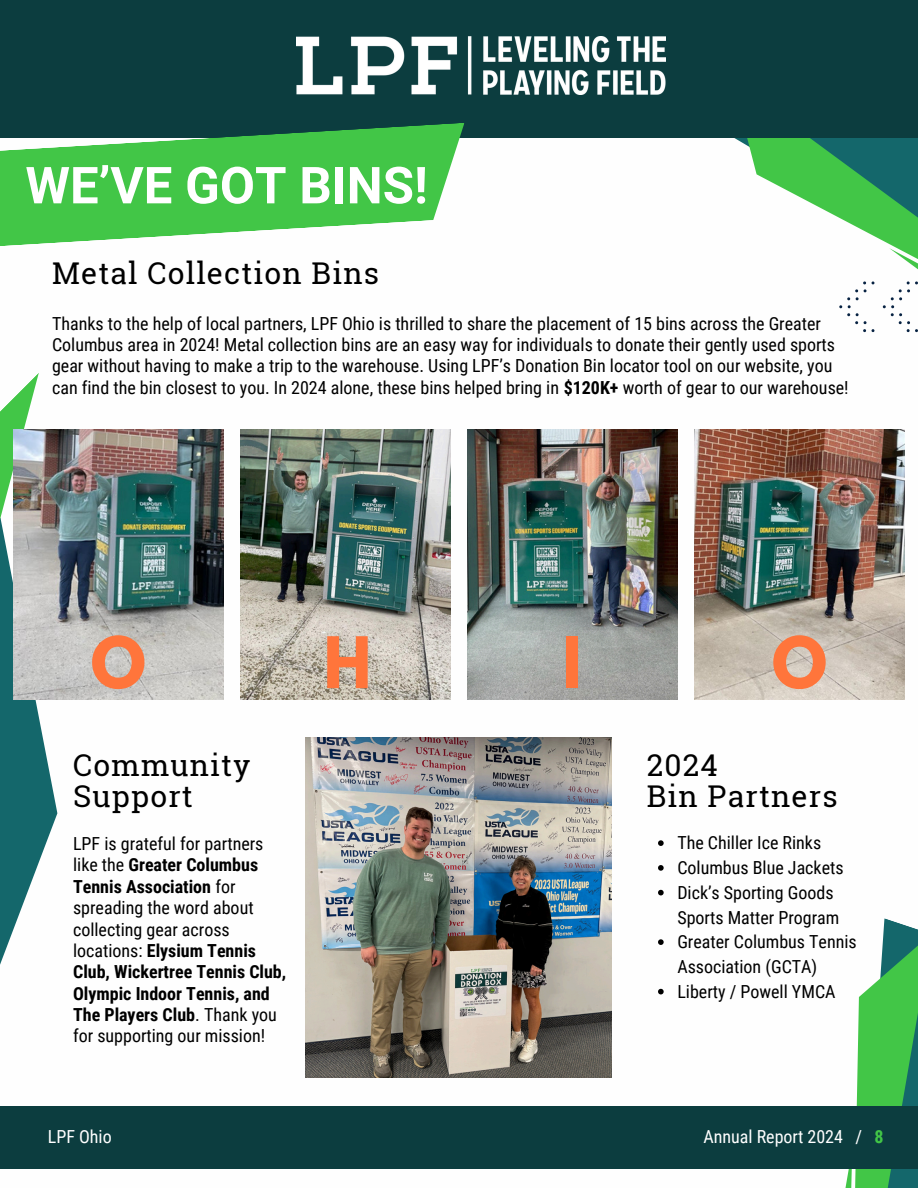
<style>
.page{position:relative;width:918px;height:1188px;background:#fff}
.page>*{position:absolute;margin:0;border:0;box-sizing:border-box;transform-origin:0 0}
.t1{font:700 63px "League Spartan";color:#ff753b}
.t2{font:700 51px "Roboto";color:#fff}
.t3{font:30px/30.3px "Roboto Slab";letter-spacing:.04em;color:#000}
.t4{font:18px/21.3px "Roboto Condensed";color:#000}
.t5{font:18px "Roboto Condensed";color:#fff}
.s1{font-weight:700}
.s2{font-weight:700;color:#42c647}
</style>
<div class="page">
<svg style="left:856px;top:918px;width:62px;height:188px;fill:#42c647"></svg>
<svg style="left:845px;top:1169px;width:73px;height:19px"></svg>
<svg style="left:0;top:373px;width:312px;height:705px"></svg>
<div style="left:0;top:1106px;width:918px;height:63px;background:#0c3d3f"></div>
<svg style="left:698px;top:138px;width:220px;height:292px"></svg>
<div style="left:0;top:0;width:918px;height:138px;background:#0c3d3f"></div>
<img style="left:297px;top:36px;width:369px;height:59px">
<svg style="left:839px;top:281px;width:35px;height:51px"></svg>
<svg style="left:883px;top:196px;width:35px;height:222px"></svg>
<img style="left:13px;top:430px;width:211px;height:270px">
<img style="left:467px;top:430px;width:211px;height:270px">
<img style="left:240px;top:430px;width:211px;height:270px">
<img style="left:694px;top:430px;width:211px;height:270px">
<svg style="left:0;top:123px;width:464px;height:123px;fill:#42c647"></svg>
<img style="left:306px;top:738px;width:306px;height:339px">
<svg style="left:658px;top:840px;width:6px;height:6px"></svg>
<svg style="left:658px;top:865px;width:6px;height:6px"></svg>
<svg style="left:658px;top:890px;width:6px;height:5px"></svg>
<svg style="left:658px;top:939px;width:6px;height:6px"></svg>
<svg style="left:658px;top:989px;width:6px;height:5px"></svg>
<p class="t2" style="left:25px;top:156px;width:404px">WE’VE GOT BINS!</p>
<p class="t3" style="left:52px;top:257px;width:329px">Metal Collection Bins</p>
<h2 class="t4" style="left:52px;top:313px;width:798px">Thanks to the help of local partners, LPF Ohio is thrilled to share the placement of 15 bins across the Greater Columbus area in 2024! Metal collection bins are an easy way for individuals to donate their gently used sports gear without having to make a trip to the warehouse. Using LPF’s Donation Bin locator tool on our website, you can find the bin closest to you. In 2024 alone, these bins helped bring in <span class="s1">$120K+</span> worth of gear to our warehouse!</h2>
<p class="t1" style="left:91px;top:631px;width:57px">O</p>
<p class="t1" style="left:323px;top:631px;width:50px">H</p>
<p class="t1" style="left:563px;top:631px;width:21px">I</p>
<p class="t1" style="left:772px;top:631px;width:57px">O</p>
<p class="t3" style="left:73px;top:750px;width:179px">Community<br>Support</p>
<p class="t4" style="left:73px;top:833px;width:215px">LPF is grateful for partners like the <span class="s1">Greater Columbus<br>Tennis Association</span> for spreading the word about collecting gear across locations: <span class="s1">Elysium Tennis<br>Club, Wickertree Tennis Club,<br>Olympic Indoor Tennis, and<br>The Players Club</span>. Thank you for supporting our mission!</p>
<p class="t5" style="left:48px;top:1127px;width:65px">LPF Ohio</p>
<p class="t3" style="left:647px;top:750px;width:192px">2024<br>Bin Partners</p>
<h2 class="t4" style="left:677px;top:833px;width:145px">The Chiller Ice Rinks</h2>
<p class="t4" style="left:677px;top:857px;width:168px">Columbus Blue Jackets</p>
<p class="t4" style="left:677px;top:880px;width:164px;line-height:24.8px">Dick’s Sporting Goods<br>Sports Matter Program</p>
<p class="t4" style="left:677px;top:930px;width:181px;line-height:24.8px">Greater Columbus Tennis<br>Association (GCTA)</p>
<p class="t4" style="left:677px;top:981px;width:160px">Liberty / Powell YMCA</p>
<h2 class="t5" style="left:703px;top:1127px;width:182px">Annual Report 2024 / <span class="s2">8</span></h2>
</div>
